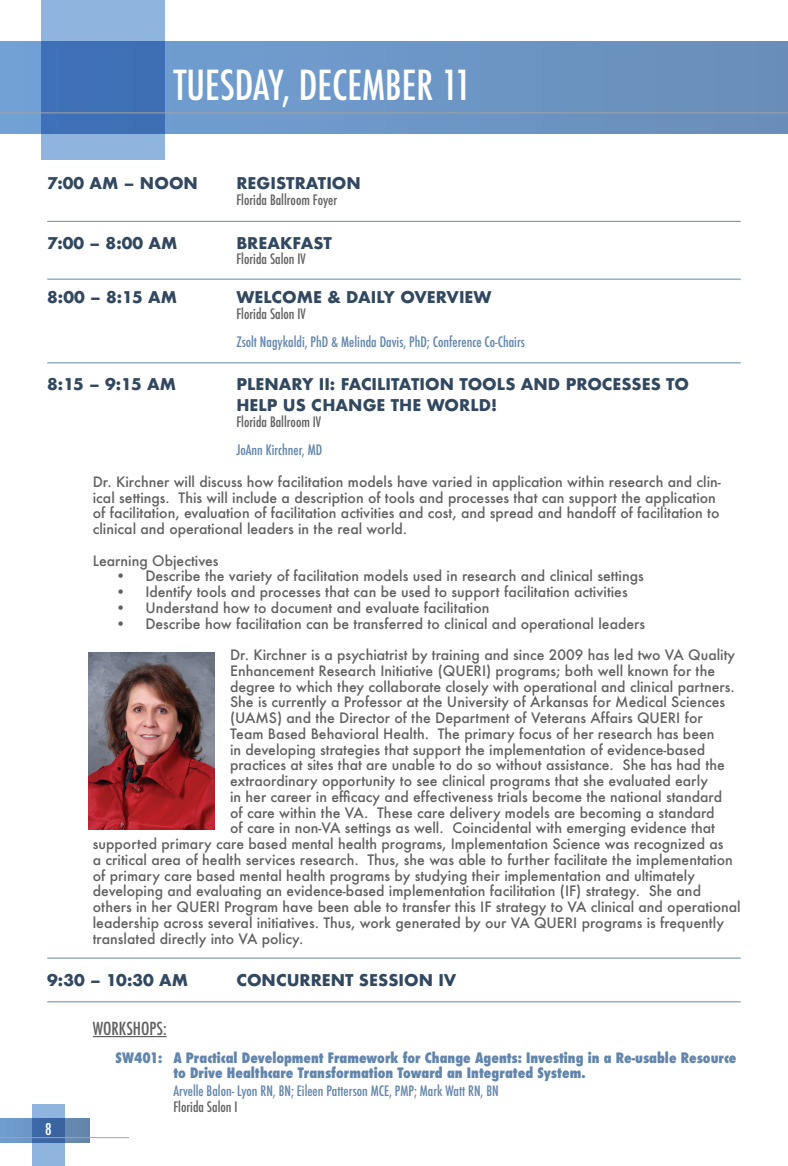
<style>
.page{position:relative;width:788px;height:1166px;background:#fff}
.page>*{position:absolute;margin:0;border:0;box-sizing:border-box;transform-origin:0 0}
.t1{font:500 condensed 40.25px "Futura";color:#fff}
.t2{font:500 condensed 17.5px "Futura";color:#606160}
.t3{font:700 15.75px/21px "Futura";color:#314860}
.t4{font:500 condensed 15.75px "Futura";color:#fff}
.t5{font:500 14px/15.8px "Futura";color:#606160}
.t6{font:800 condensed 14px/15.8px "Futura";color:#6285ac}
.t7{font:500 condensed 14px "Futura";color:#6285ac}
.t8{font:500 condensed 14px "Futura";color:#606160}
</style>
<div class="page">
<div style="left:41px;top:0;width:124px;height:159px;background:#8fb5df"></div>
<svg style="left:0;top:42px;width:788px;height:91px;background:#6590c2"></svg>
<hr style="left:0;top:113px;width:788px;height:1px;background:#a4a2a2">
<div style="left:32px;top:1104px;width:33px;height:62px;background:#8fb5df"></div>
<svg style="left:0;top:1118px;width:89px;height:24px;background:#5981b4"></svg>
<hr style="left:0;top:1137px;width:128px;height:1px;background:#a4a2a2">
<hr style="left:93px;top:1036px;width:74px;height:1px;background:#606160">
<hr style="left:47px;top:221px;width:693px;height:1px;background:#6285ac">
<hr style="left:47px;top:279px;width:693px;height:1px;background:#6285ac">
<hr style="left:47px;top:362px;width:693px;height:1px;background:#6285ac">
<hr style="left:47px;top:1001px;width:693px;height:1px;background:#6285ac">
<hr style="left:47px;top:957px;width:693px;height:1px;background:#6285ac">
<img style="left:89px;top:652px;width:126px;height:177px">
<h1 class="t1" style="left:173px;top:59px;width:300px">TUESDAY, DECEMBER 11</h1>
<p class="t3" style="left:47px;top:173px;width:152px">7:00 AM – NOON</p>
<p class="t3" style="left:236px;top:173px;width:126px">REGISTRATION</p>
<p class="t8" style="left:236px;top:191px;width:102px">Florida Ballroom Foyer</p>
<p class="t3" style="left:47px;top:232px;width:132px">7:00 – 8:00 AM</p>
<p class="t3" style="left:236px;top:232px;width:97px">BREAKFAST</p>
<p class="t8" style="left:236px;top:250px;width:71px">Florida Salon IV</p>
<p class="t3" style="left:47px;top:286px;width:131px">8:00 – 8:15 AM</p>
<p class="t3" style="left:236px;top:286px;width:257px">WELCOME &amp; DAILY OVERVIEW</p>
<p class="t8" style="left:236px;top:304px;width:71px">Florida Salon IV</p>
<p class="t7" style="left:236px;top:332px;width:290px">Zsolt Nagykaldi, PhD &amp; Melinda Davis, PhD; Conference Co-Chairs</p>
<p class="t3" style="left:47px;top:374px;width:130px">8:15 – 9:15 AM</p>
<p class="t3" style="left:236px;top:374px;width:454px">PLENARY II: FACILITATION TOOLS AND PROCESSES TO<br>HELP US CHANGE THE WORLD!</p>
<p class="t8" style="left:236px;top:413px;width:86px">Florida Ballroom IV</p>
<p class="t7" style="left:236px;top:441px;width:87px">JoAnn Kirchner, MD</p>
<p class="t5" style="left:93px;top:473px;width:629px">Dr. Kirchner will discuss how facilitation models have varied in application within research and clin&shy;ical settings. This will include a description of tools and processes that can support the application of facilitation, evaluation of facilitation activities and cost, and spread and handoff of facilitation to clinical and operational leaders in the real world.</p>
<p class="t5" style="left:93px;top:552px;width:127px">Learning Objectives</p>
<p class="t5" style="left:116px;top:568px;width:529px">• Describe the variety of facilitation models used in research and clinical settings</p>
<p class="t5" style="left:116px;top:584px;width:513px">• Identify tools and processes that can be used to support facilitation activities</p>
<p class="t5" style="left:116px;top:599px;width:375px">• Understand how to document and evaluate facilitation</p>
<p class="t5" style="left:116px;top:615px;width:531px">• Describe how facilitation can be transferred to clinical and operational leaders</p>
<p class="t5" style="left:230px;top:647px;width:506px">Dr. Kirchner is a psychiatrist by training and since 2009 has led two VA Quality</p>
<p class="t5" style="left:230px;top:662px;width:486px">Enhancement Research Initiative (QUERI) programs; both well known for the</p>
<p class="t5" style="left:230px;top:678px;width:506px">degree to which they collaborate closely with operational and clinical partners.</p>
<p class="t5" style="left:230px;top:694px;width:496px">She is currently a Professor at the University of Arkansas for Medical Sciences</p>
<p class="t5" style="left:230px;top:710px;width:474px">(UAMS) and the Director of the Department of Veterans Affairs QUERI for</p>
<p class="t5" style="left:230px;top:725px;width:486px">Team Based Behavioral Health. The primary focus of her research has been</p>
<p class="t5" style="left:230px;top:741px;width:476px">in developing strategies that support the implementation of evidence-based</p>
<p class="t5" style="left:230px;top:757px;width:496px">practices at sites that are unable to do so without assistance. She has had the</p>
<p class="t5" style="left:230px;top:773px;width:479px">extraordinary opportunity to see clinical programs that she evaluated early</p>
<p class="t5" style="left:230px;top:788px;width:493px">in her career in efficacy and effectiveness trials become the national standard</p>
<p class="t5" style="left:230px;top:804px;width:486px">of care within the VA. These care delivery models are becoming a standard</p>
<p class="t5" style="left:230px;top:820px;width:486px">of care in non-VA settings as well. Coincidental with emerging evidence that</p>
<p class="t5" style="left:93px;top:836px;width:632px">supported primary care based mental health programs, Implementation Science was recognized as</p>
<p class="t5" style="left:93px;top:851px;width:641px">a critical area of health services research. Thus, she was able to further facilitate the implementation</p>
<p class="t5" style="left:93px;top:867px;width:603px">of primary care based mental health programs by studying their implementation and ultimately</p>
<p class="t5" style="left:93px;top:883px;width:609px">developing and evaluating an evidence-based implementation facilitation (IF) strategy. She and</p>
<p class="t5" style="left:93px;top:899px;width:649px">others in her QUERI Program have been able to transfer this IF strategy to VA clinical and operational</p>
<p class="t5" style="left:93px;top:914px;width:632px">leadership across several initiatives. Thus, work generated by our VA QUERI programs is frequently</p>
<p class="t5" style="left:93px;top:930px;width:212px">translated directly into VA policy.</p>
<p class="t3" style="left:47px;top:969px;width:142px">9:30 – 10:30 AM</p>
<p class="t3" style="left:236px;top:969px;width:221px">CONCURRENT SESSION IV</p>
<p class="t2" style="left:93px;top:1017px;width:75px">WORKSHOPS:</p>
<p class="t6" style="left:173px;top:1049px;width:564px;text-indent:-58px">SW401: A Practical Development Framework for Change Agents: Investing in a Re-usable Resource to Drive Healthcare Transformation Toward an Integrated System.</p>
<p class="t7" style="left:173px;top:1081px;width:327px">Arvelle Balon- Lyon RN, BN; Eileen Patterson MCE, PMP; Mark Watt RN, BN</p>
<p class="t8" style="left:173px;top:1097px;width:66px">Florida Salon I</p>
<p class="t4" style="left:45px;top:1119px;width:8px">8</p>
</div>
